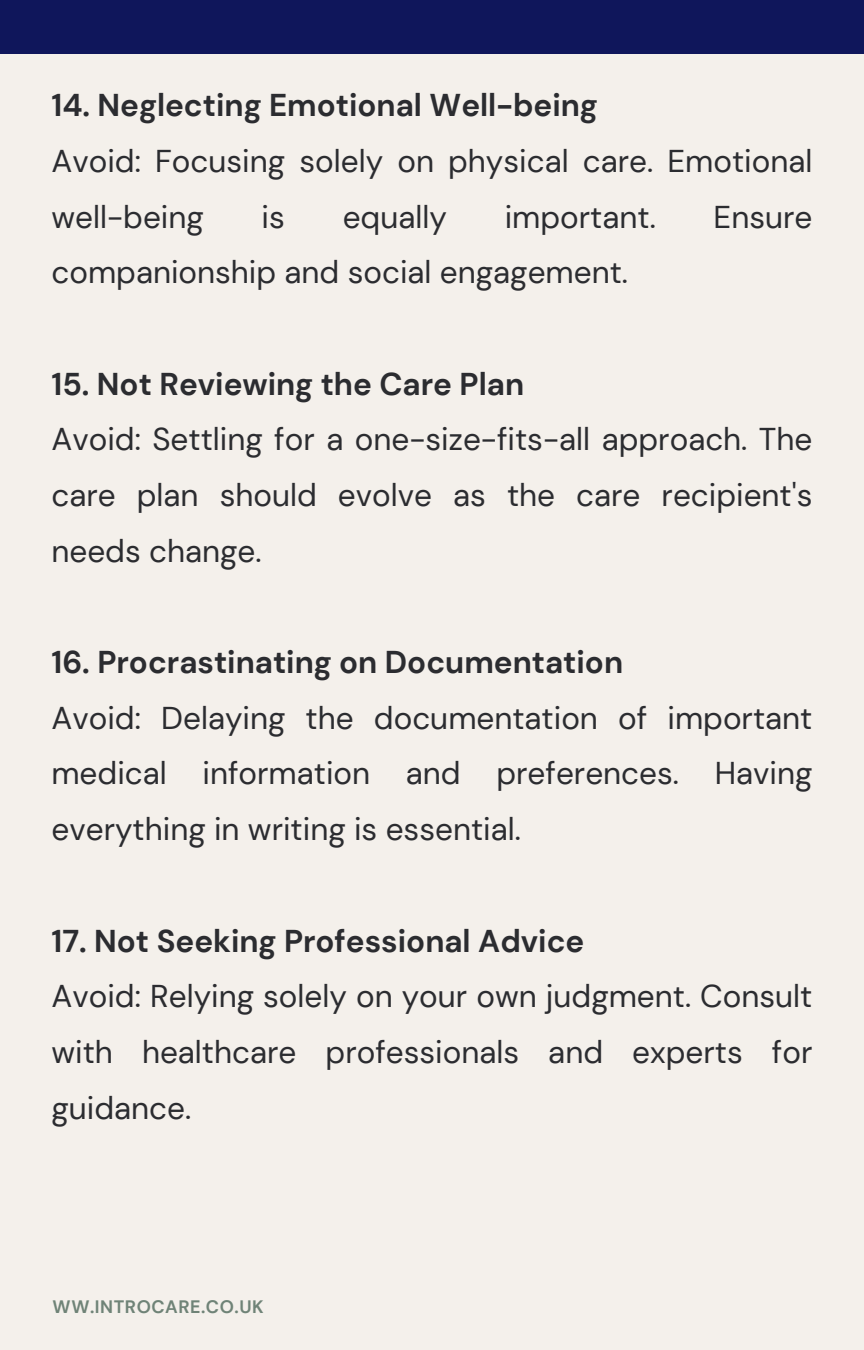
<style>
.page{position:relative;width:864px;height:1350px;background:#f4f0eb}
.page>*{position:absolute;margin:0;border:0;box-sizing:border-box;transform-origin:0 0}
.t1{font:31.5px/55.8px "DM Sans";color:#2b2c30;text-align:justify}
.t2{font:700 31.5px "DM Sans";color:#2b2c30}
.t3{font:700 18px "DM Sans";letter-spacing:.03em;color:#6f8377}
</style>
<div class="page">
<div style="left:0;top:0;width:864px;height:54px;background:#0f165b"></div>
<p class="t2" style="left:51px;top:85px;width:548px">14. Neglecting Emotional Well-being</p>
<p class="t1" style="left:51px;top:133px;width:763px">Avoid: Focusing solely on physical care. Emotional well-being</p>
<p class="t1" style="left:262px;top:189px;width:25px">is</p>
<p class="t1" style="left:343px;top:189px;width:106px">equally</p>
<p class="t1" style="left:505px;top:189px;width:153px">important.</p>
<p class="t1" style="left:714px;top:189px;width:100px">Ensure</p>
<p class="t1" style="left:51px;top:245px;width:578px">companionship and social engagement.</p>
<p class="t2" style="left:51px;top:363px;width:474px">15. Not Reviewing the Care Plan</p>
<p class="t1" style="left:51px;top:412px;width:763px">Avoid: Settling for a one-size-fits-all approach. The care plan should evolve as the care recipient's needs change.</p>
<p class="t2" style="left:51px;top:642px;width:573px">16. Procrastinating on Documentation</p>
<p class="t1" style="left:51px;top:690px;width:763px">Avoid: Delaying the documentation of important medical information and preferences. Having everything in writing is essential.</p>
<p class="t2" style="left:51px;top:920px;width:534px">17. Not Seeking Professional Advice</p>
<p class="t1" style="left:51px;top:969px;width:763px">Avoid: Relying solely on your own judgment. Consult with healthcare professionals and experts for guidance.</p>
<p class="t3" style="left:53px;top:1295px;width:213px">WW.INTROCARE.CO.UK</p>
</div>
